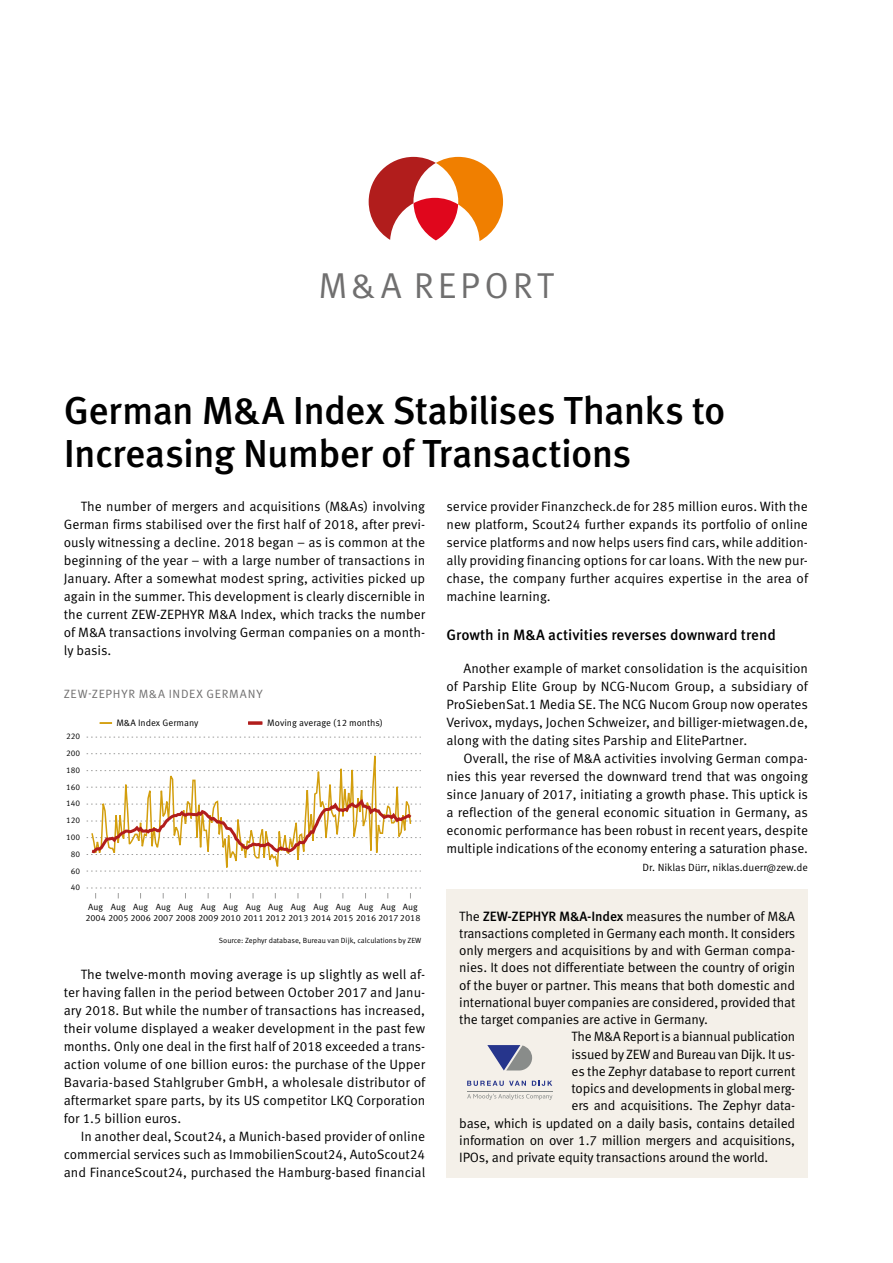
<style>
.page{position:relative;width:893px;height:1263px;background:#fff}
.page>*{position:absolute;margin:0;border:0;box-sizing:border-box;transform-origin:0 0}
.t1{font:500 39px/43.5px "Meta Pro";letter-spacing:-.02em;color:#000}
.t2{font:36px "Meta Pro";letter-spacing:.11em;color:#706f6f}
.t3{font:500 15px "Meta Pro";color:#000}
.t4{font:13.5px/18px "Meta Pro";letter-spacing:-.01em;color:#000;text-align:justify}
.t5{font:12px "Meta Pro";letter-spacing:.06em;color:#706f6f}
.t6{font:10.5px "Meta Pro";color:#000}
.t7{font:9.3px "Meta Pro";color:#000}
.t8{font:9px/10.8px "Meta Pro";color:#000}
.t9{font:8.25px "Meta Pro";color:#000}
.t10{font:7.5px "Meta Pro";color:#000}
.s1{font-weight:500}
</style>
<div class="page">
<svg style="left:369px;top:157px;width:134px;height:84px"></svg>
<div style="left:446px;top:889px;width:362px;height:288px;background:#f4f0e9"></div>
<svg style="left:87px;top:888px;width:334px;height:10px"></svg>
<svg style="left:90px;top:721px;width:322px;height:172px"></svg>
<svg style="left:87px;top:796px;width:334px;height:59px"></svg>
<svg style="left:487px;top:1045px;width:45px;height:25px"></svg>
<svg style="left:467px;top:1081px;width:59px;height:5px"></svg>
<svg style="left:532px;top:1081px;width:20px;height:5px"></svg>
<hr style="left:467px;top:1091px;width:85px;height:1px;background:#898c8a">
<svg style="left:467px;top:1093px;width:85px;height:7px"></svg>
<h2 class="t2" style="left:318px;top:262px;width:237px">M&amp;A REPORT</h2>
<h1 class="t1" style="left:64px;top:390px;width:663px">German M&amp;A Index Stabilises Thanks to<br>Increasing Number of Transactions</h1>
<p class="t4" style="left:64px;top:498px;width:363px;text-indent:17px">The number of mergers and acquisitions (M&amp;As) involving German firms stabilised over the first half of 2018, after previ&shy;ously witnessing a decline. 2018 began – as is common at the beginning of the year – with a large number of transactions in January. After a somewhat modest spring, activities picked up again in the summer. This development is clearly discernible in the current ZEW-ZEPHYR M&amp;A Index, which tracks the number of M&amp;A transactions involving German companies on a month&shy;ly basis.</p>
<p class="t4" style="left:446px;top:498px;width:363px">service provider Finanzcheck.de for 285 million euros. With the new platform, Scout24 further expands its portfolio of online service platforms and now helps users find cars, while addition&shy;ally providing financing options for car loans. With the new pur&shy;chase, the company further acquires expertise in the area of machine learning.</p>
<p class="t3" style="left:446px;top:626px;width:331px">Growth in M&amp;A activities reverses downward trend</p>
<p class="t4" style="left:446px;top:660px;width:363px;text-indent:17px">Another example of market consolidation is the acquisition of Parship Elite Group by NCG-Nucom Group, a subsidiary of ProSiebenSat.1 Media SE. The NCG Nucom Group now operates Verivox, mydays, Jochen Schweizer, and billiger-mietwagen.de, along with the dating sites Parship and ElitePartner.</p>
<p class="t4" style="left:446px;top:750px;width:363px;text-indent:17px">Overall, the rise of M&amp;A activities involving German compa&shy;nies this year reversed the downward trend that was ongoing since January of 2017, initiating a growth phase. This uptick is a reflection of the general economic situation in Germany, as economic performance has been robust in recent years, despite multiple indications of the economy entering a saturation phase.</p>
<p class="t6" style="left:642px;top:861px;width:167px">Dr. Niklas Dürr, niklas.duerr@zew.de</p>
<p class="t5" style="left:64px;top:687px;width:200px">ZEW-ZEPHYR M&amp;A INDEX GERMANY</p>
<p class="t7" style="left:116px;top:716px;width:84px">M&amp;A Index Germany</p>
<p class="t7" style="left:267px;top:716px;width:117px">Moving average (12 months)</p>
<p class="t9" style="left:66px;top:731px;width:16px">220</p>
<p class="t9" style="left:66px;top:748px;width:16px">200</p>
<p class="t9" style="left:66px;top:765px;width:16px">180</p>
<p class="t9" style="left:66px;top:781px;width:16px">160</p>
<p class="t9" style="left:66px;top:798px;width:16px">140</p>
<p class="t9" style="left:66px;top:815px;width:16px">120</p>
<p class="t9" style="left:66px;top:831px;width:16px">100</p>
<p class="t9" style="left:71px;top:848px;width:11px">80</p>
<p class="t9" style="left:71px;top:865px;width:11px">60</p>
<p class="t9" style="left:71px;top:882px;width:11px">40</p>
<p class="t8" style="left:111px;top:902px;width:16px">Aug</p>
<p class="t8" style="left:133px;top:902px;width:16px">Aug</p>
<p class="t8" style="left:156px;top:902px;width:16px">Aug</p>
<p class="t8" style="left:178px;top:902px;width:16px">Aug</p>
<p class="t8" style="left:201px;top:902px;width:16px">Aug</p>
<p class="t8" style="left:223px;top:902px;width:16px">Aug</p>
<p class="t8" style="left:246px;top:902px;width:16px">Aug</p>
<p class="t8" style="left:268px;top:902px;width:16px">Aug</p>
<p class="t8" style="left:291px;top:902px;width:16px">Aug</p>
<p class="t8" style="left:314px;top:902px;width:16px">Aug</p>
<p class="t8" style="left:336px;top:902px;width:16px">Aug</p>
<p class="t8" style="left:359px;top:902px;width:16px">Aug</p>
<p class="t8" style="left:381px;top:902px;width:16px">Aug</p>
<p class="t8" style="left:403px;top:902px;width:16px">Aug</p>
<p class="t8" style="left:85px;top:902px;width:337px;text-indent:3px">Aug<br>2004 2005 2006 2007 2008 2009 2010 2011 2012 2013 2014 2015 2016 20172018</p>
<p class="t10" style="left:219px;top:936px;width:204px">Source: Zephyr database, Bureau van Dijk, calculations by ZEW</p>
<p class="t4" style="left:64px;top:966px;width:363px;text-align:left;text-indent:17px">The twelve-month moving average is up slightly as well af&shy;ter having fallen in the period between October 2017 and Janu&shy;ary 2018. But while the number of transactions has increased, their volume displayed a weaker development in the past few months. Only one deal in the first half of 2018 exceeded a trans&shy;action volume of one billion euros: the purchase of the Upper Bavaria-based Stahlgruber GmbH, a wholesale distributor of aftermarket spare parts, by its US competitor LKQ Corporation for 1.5 billion euros.</p>
<p class="t4" style="left:64px;top:1128px;width:363px;text-indent:17px">In another deal, Scout24, a Munich-based provider of online commercial services such as ImmobilienScout24, AutoScout24 and FinanceScout24, purchased the Hamburg-based financial</p>
<p class="t4" style="left:459px;top:907px;width:337px">The <span class="s1">ZEW-ZEPHYR M&amp;A-Index</span> measures the number of M&amp;A</p>
<p class="t4" style="left:459px;top:925px;width:338px">transactions completed in Germany each month. It considers</p>
<p class="t4" style="left:459px;top:942px;width:337px">only mergers and acquisitions by and with German compa-</p>
<p class="t4" style="left:459px;top:959px;width:337px">nies. It does not differentiate between the country of origin</p>
<p class="t4" style="left:459px;top:976px;width:337px">of the buyer or partner. This means that both domestic and</p>
<p class="t4" style="left:459px;top:994px;width:338px">international buyer companies are considered, provided that</p>
<p class="t4" style="left:459px;top:1011px;width:250px">the target companies are active in Germany.</p>
<p class="t4" style="left:572px;top:1028px;width:225px">The M&amp;A Report is a biannual publication</p>
<p class="t4" style="left:572px;top:1045px;width:225px">issued by ZEW and Bureau van Dijk. It us-</p>
<p class="t4" style="left:572px;top:1063px;width:225px">es the Zephyr database to report current</p>
<p class="t4" style="left:572px;top:1080px;width:225px">topics and developments in global merg-</p>
<p class="t4" style="left:572px;top:1097px;width:225px">ers and acquisitions. The Zephyr data-</p>
<p class="t4" style="left:459px;top:1114px;width:337px">base, which is updated on a daily basis, contains detailed</p>
<p class="t4" style="left:459px;top:1132px;width:337px">information on over 1.7 million mergers and acquisitions,</p>
<p class="t4" style="left:459px;top:1149px;width:311px">IPOs, and private equity transactions around the world.</p>
</div>
